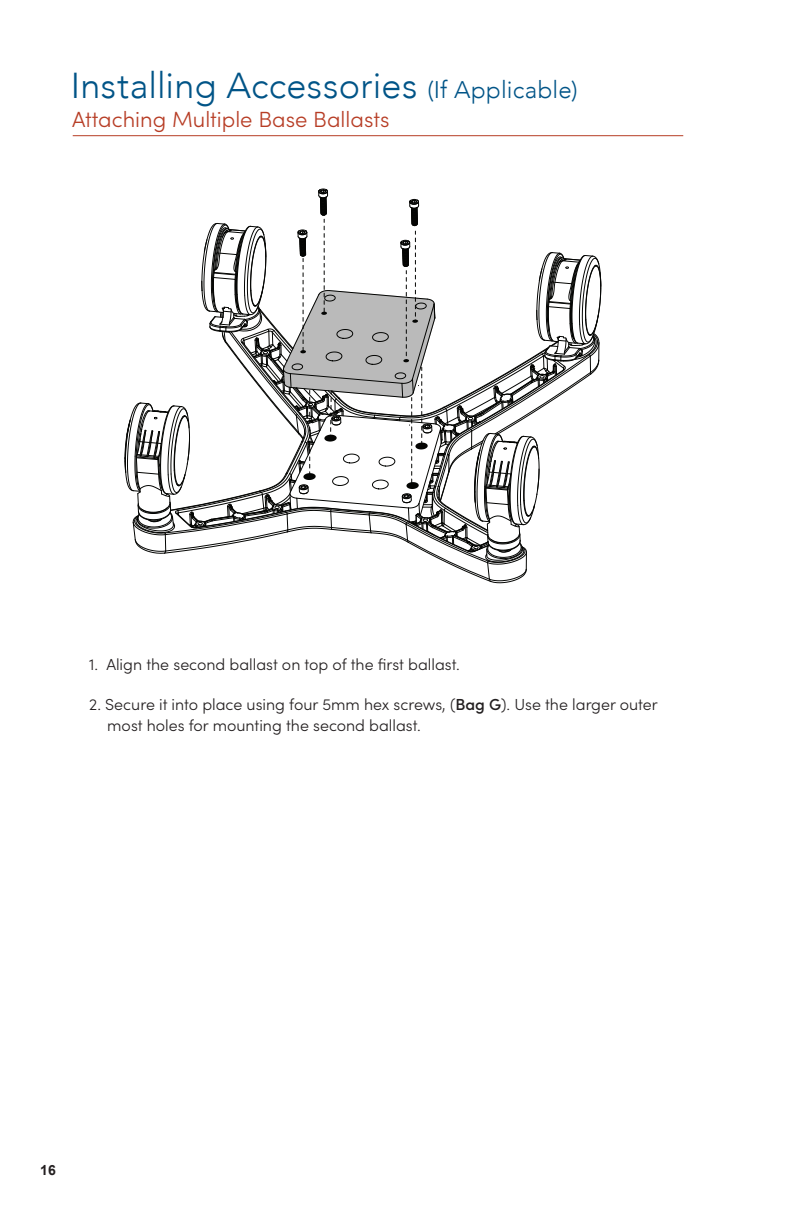
<style>
.page{position:relative;width:792px;height:1224px;background:#fff}
.page>*{position:absolute;margin:0;border:0;box-sizing:border-box;transform-origin:0 0}
.t1{font:300 36px "Avenir";letter-spacing:.01em;color:#015487}
.t2{font:300 22px "Sofia Pro";color:#b73d25}
.t3{font:300 16px/21px "Sofia Pro";color:#231f20}
.t4{font:700 14px "Arial";color:#231f20}
.s1{font-size:24px}
.s2{font-weight:500}
</style>
<div class="page">
<hr style="left:73px;top:135px;width:610px;height:1px;background:#b73d25">
<svg style="left:125px;top:189px;width:476px;height:394px"></svg>
<h1 class="t1" style="left:71px;top:64px;width:508px">Installing Accessories <span class="s1">(If Applicable)</span></h1>
<h2 class="t2" style="left:72px;top:103px;width:319px">Attaching Multiple Base Ballasts</h2>
<p class="t3" style="left:89px;top:653px;width:372px">1. Align the second ballast on top of the first ballast.</p>
<p class="t3" style="left:107px;top:693px;width:552px;text-indent:-18px">2. Secure it into place using four 5mm hex screws, (<span class="s2">Bag G</span>). Use the larger outer most holes for mounting the second ballast.</p>
<p class="t4" style="left:40px;top:1161px;width:17px">16</p>
</div>
